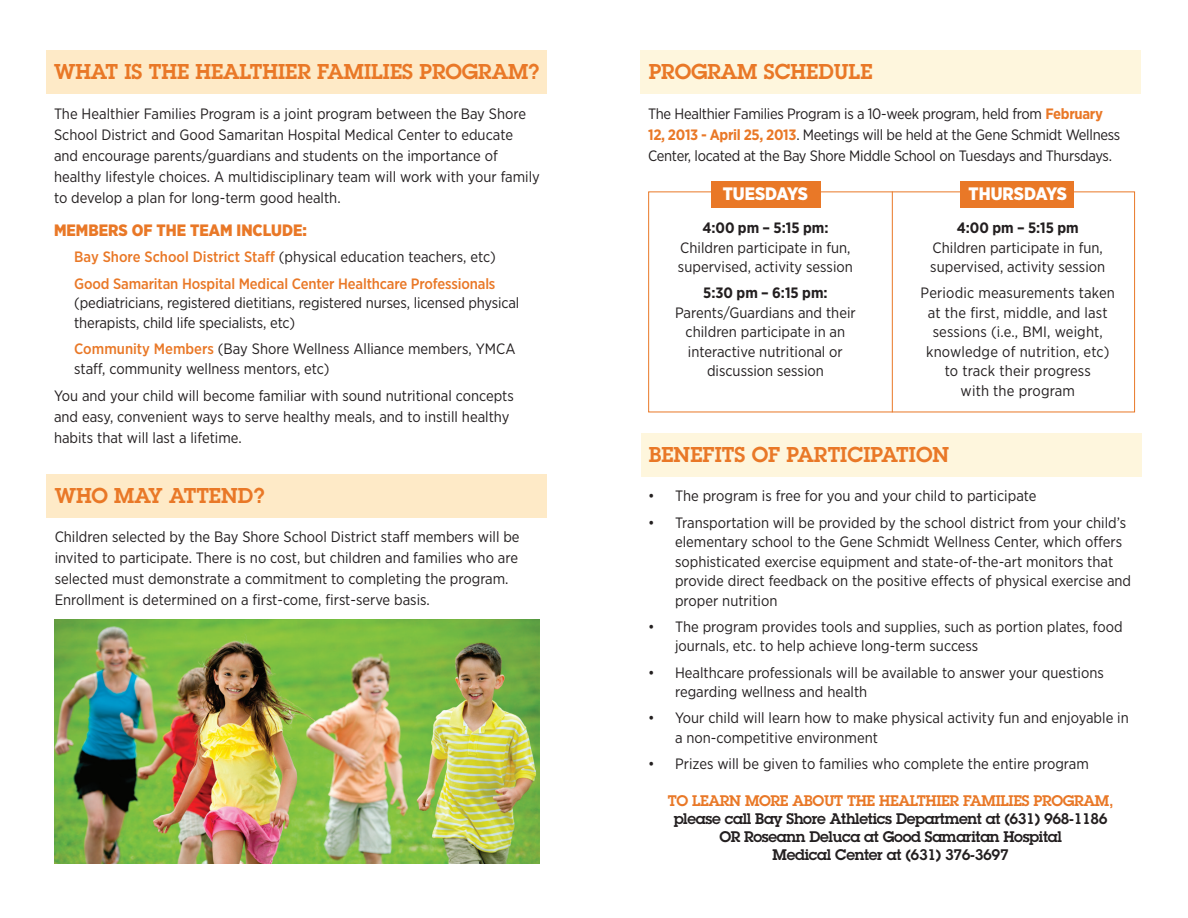
<style>
.page{position:relative;width:1188px;height:918px;background:#fff}
.page>*{position:absolute;margin:0;border:0;box-sizing:border-box;transform-origin:0 0}
.t1{font:600 21px "Lubalin Graph";letter-spacing:.04em;color:#e97827}
.t2{font:600 21px "Lubalin Graph";letter-spacing:.02em;color:#e97827}
.t3{font:900 18px "Gotham Narrow";color:#fff}
.t4{font:900 16.5px "Gotham Narrow";color:#e97827}
.t5{font:15px/19.5px "Gotham Narrow";color:#231f20}
.t6{font:15px/21px "Gotham Narrow";letter-spacing:-.02em;color:#231f20}
.t7{font:600 15px/18px "Lubalin Graph";letter-spacing:-.02em;color:#231f20;text-align:center}
.t8{font:500 15px/26.2px "Gotham Narrow";letter-spacing:-.01em;color:#e97827}
.t9{font:600 15px "Lubalin Graph";letter-spacing:.03em;color:#e97827}
.t10{font:700 15px "Gotham Narrow";color:#231f20}
.s1{font-weight:400;color:#231f20}
.s2{font-weight:500;color:#e97827}
.s3{font-weight:700;color:#e97827}
</style>
<div class="page">
<div style="left:648px;top:192px;width:487px;height:220px;border:1px solid #e97827"></div>
<div style="left:712px;top:181px;width:109px;height:26px;background:#e97827"></div>
<div style="left:961px;top:181px;width:113px;height:26px;background:#e97827"></div>
<div style="left:46px;top:51px;width:501px;height:43px;background:#feeac7"></div>
<div style="left:47px;top:474px;width:500px;height:43px;background:#feeac7"></div>
<div style="left:641px;top:51px;width:500px;height:43px;background:#fef6dd"></div>
<div style="left:641px;top:434px;width:501px;height:43px;background:#fef6dd"></div>
<hr style="left:892px;top:192px;width:1px;height:220px;background:#e97827">
<img style="left:54px;top:620px;width:486px;height:244px">
<h1 class="t2" style="left:54px;top:58px;width:487px">WHAT IS THE HEALTHIER FAMILIES PROGRAM?</h1>
<p class="t5" style="left:54px;top:103px;width:487px;line-height:21px">The Healthier Families Program is a joint program between the Bay Shore School District and Good Samaritan Hospital Medical Center to educate and encourage parents/guardians and students on the importance of healthy lifestyle choices. A multidisciplinary team will work with your family to develop a plan for long-term good health.</p>
<p class="t4" style="left:54px;top:219px;width:254px">MEMBERS OF THE TEAM INCLUDE:</p>
<p class="t8" style="left:74px;top:244px;width:423px">Bay Shore School District Staff <span class="s1">(physical education teachers, etc)<br></span>Good Samaritan Hospital Medical Center Healthcare Professionals</p>
<p class="t5" style="left:74px;top:293px;width:447px">(pediatricians, registered dietitians, registered nurses, licensed physical therapists, child life specialists, etc)</p>
<p class="t5" style="left:74px;top:338px;width:443px"><span class="s2">Community Members</span> (Bay Shore Wellness Alliance members, YMCA staff, community wellness mentors, etc)</p>
<p class="t5" style="left:54px;top:385px;width:461px;line-height:21px">You and your child will become familiar with sound nutritional concepts and easy, convenient ways to serve healthy meals, and to instill healthy habits that will last a lifetime.</p>
<h1 class="t1" style="left:55px;top:481px;width:212px">WHO MAY ATTEND?</h1>
<p class="t5" style="left:55px;top:526px;width:466px;line-height:21px">Children selected by the Bay Shore School District staff members will be invited to participate. There is no cost, but children and families who are selected must demonstrate a commitment to completing the program.<br>Enrollment is determined on a first-come, first-serve basis.</p>
<h1 class="t1" style="left:649px;top:58px;width:225px">PROGRAM SCHEDULE</h1>
<p class="t6" style="left:648px;top:103px;width:474px">The Healthier Families Program is a 10-week program, held from <span class="s3">February<br>12, 2013 - April 25, 2013</span>. Meetings will be held at the Gene Schmidt Wellness<br>Center, located at the Bay Shore Middle School on Tuesdays and Thursdays.</p>
<p class="t3" style="left:723px;top:182px;width:87px">TUESDAYS</p>
<p class="t10" style="left:702px;top:218px;width:128px">4:00 pm – 5:15 pm:</p>
<p class="t5" style="left:678px;top:237px;width:176px">Children participate in fun, supervised, activity session</p>
<p class="t10" style="left:703px;top:283px;width:126px">5:30 pm – 6:15 pm:</p>
<p class="t5" style="left:675px;top:303px;width:182px;text-align:center">Parents/Guardians and their children participate in an interactive nutritional or discussion session</p>
<p class="t3" style="left:969px;top:182px;width:100px">THURSDAYS</p>
<p class="t10" style="left:957px;top:218px;width:124px">4:00 pm – 5:15 pm</p>
<p class="t5" style="left:930px;top:237px;width:176px">Children participate in fun, supervised, activity session</p>
<p class="t5" style="left:921px;top:283px;width:196px;text-align:center">Periodic measurements taken at the first, middle, and last sessions (i.e., BMI, weight, knowledge of nutrition, etc) to track their progress<br>with the program</p>
<h1 class="t1" style="left:649px;top:441px;width:302px">BENEFITS OF PARTICIPATION</h1>
<p class="t5" style="left:648px;top:486px;width:390px">• The program is free for you and your child to participate</p>
<p class="t5" style="left:675px;top:512px;width:458px;text-indent:-27px">• Transportation will be provided by the school district from your child’s elementary school to the Gene Schmidt Wellness Center, which offers sophisticated exercise equipment and state-of-the-art monitors that provide direct feedback on the positive effects of physical exercise and proper nutrition</p>
<p class="t5" style="left:675px;top:617px;width:449px;text-indent:-27px">• The program provides tools and supplies, such as portion plates, food journals, etc. to help achieve long-term success</p>
<p class="t5" style="left:675px;top:662px;width:430px;text-indent:-27px">• Healthcare professionals will be available to answer your questions regarding wellness and health</p>
<p class="t5" style="left:675px;top:708px;width:455px;text-indent:-27px">• Your child will learn how to make physical activity fun and enjoyable in a non-competitive environment</p>
<p class="t5" style="left:648px;top:754px;width:442px">• Prizes will be given to families who complete the entire program</p>
<p class="t9" style="left:668px;top:791px;width:447px">TO LEARN MORE ABOUT THE HEALTHIER FAMILIES PROGRAM,</p>
<p class="t7" style="left:674px;top:810px;width:435px">PLEASE CALL BAY SHORE ATHLETICS DEPARTMENT AT (631) 968-1186<br>OR ROSEANN DELUCA AT GOOD SAMARITAN HOSPITAL<br>MEDICAL CENTER AT (631) 376-3697</p>
</div>
